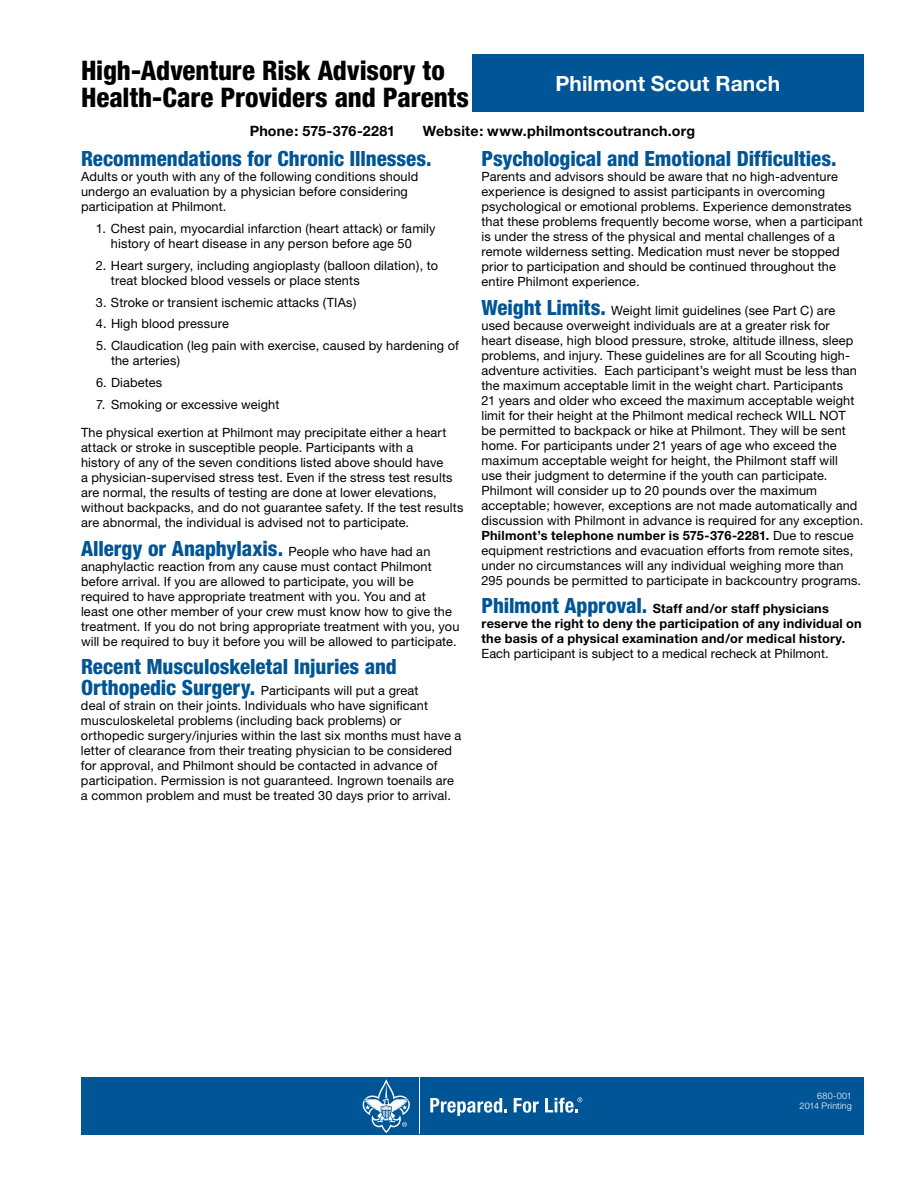
<style>
.page{position:relative;width:918px;height:1188px;background:#fff}
.page>*{position:absolute;margin:0;border:0;box-sizing:border-box;transform-origin:0 0}
.t1{font:800 condensed 27px/27px "Helvetica Neue";letter-spacing:-.005em;color:#000}
.t2{font:800 condensed 21px "Helvetica Neue";letter-spacing:-.005em;color:#005596}
.t3{font:700 21px "Helvetica Neue";letter-spacing:.005em;color:#fff}
.t4{font:700 14.25px "Helvetica Neue";letter-spacing:.015em;color:#000}
.t5{font:12.75px/15px "Helvetica Neue";letter-spacing:.01em;color:#000}
.t6{font:700 12.75px/15px "Helvetica Neue";letter-spacing:.015em;color:#000}
.t7{font:300 9px/10.5px "Helvetica Neue";letter-spacing:.02em;color:#fff;text-align:right}
.s1{font-weight:400;font-stretch:normal;font-size:12.75px;color:#000}
.s2{font-weight:800;font-stretch:condensed;font-size:21px;color:#005596}
.s3{font-weight:700}
</style>
<div class="page">
<div style="left:81px;top:1077px;width:783px;height:58px;background:#005596"></div>
<svg style="left:430px;top:1098px;width:77px;height:18px"></svg>
<svg style="left:514px;top:1098px;width:25px;height:15px"></svg>
<hr style="left:419px;top:1077px;width:1px;height:57px;background:#fff">
<svg style="left:363px;top:1079px;width:47px;height:54px"></svg>
<svg style="left:545px;top:1097px;width:37px;height:16px"></svg>
<div style="left:472px;top:54px;width:392px;height:58px;background:#005596"></div>
<h1 class="t1" style="left:81px;top:57px;width:390px">High-Adventure Risk Advisory to<br>Health-Care Providers and Parents</h1>
<h2 class="t3" style="left:556px;top:71px;width:226px">Philmont Scout Ranch</h2>
<p class="t4" style="left:250px;top:122px;width:147px">Phone: 575-376-2281</p>
<p class="t4" style="left:423px;top:122px;width:274px">Website: www.philmontscoutranch.org</p>
<h2 class="t2" style="left:81px;top:146px;width:352px">Recommendations for Chronic Illnesses.</h2>
<p class="t5" style="left:81px;top:169px;width:339px">Adults or youth with any of the following conditions should undergo an evaluation by a physician before considering participation at Philmont.</p>
<p class="t5" style="left:111px;top:221px;width:326px;text-indent:-15px">1. Chest pain, myocardial infarction (heart attack) or family history of heart disease in any person before age 50</p>
<p class="t5" style="left:111px;top:258px;width:329px;text-indent:-15px">2. Heart surgery, including angioplasty (balloon dilation), to treat blocked blood vessels or place stents</p>
<p class="t5" style="left:96px;top:294px;width:262px">3. Stroke or transient ischemic attacks (TIAs)</p>
<p class="t5" style="left:96px;top:316px;width:134px">4. High blood pressure</p>
<p class="t5" style="left:111px;top:338px;width:349px;text-indent:-15px">5. Claudication (leg pain with exercise, caused by hardening of the arteries)</p>
<p class="t5" style="left:96px;top:375px;width:68px">6. Diabetes</p>
<p class="t5" style="left:96px;top:396px;width:185px">7. Smoking or excessive weight</p>
<p class="t5" style="left:81px;top:425px;width:384px">The physical exertion at Philmont may precipitate either a heart attack or stroke in susceptible people. Participants with a<br>history of any of the seven conditions listed above should have<br>a physician-supervised stress test. Even if the stress test results are normal, the results of testing are done at lower elevations, without backpacks, and do not guarantee safety. If the test results are abnormal, the individual is advised not to participate.</p>
<h2 class="t2" style="left:81px;top:535px;width:351px">Allergy or Anaphylaxis. <span class="s1">People who have had an</span></h2>
<p class="t5" style="left:81px;top:558px;width:380px">anaphylactic reaction from any cause must contact Philmont before arrival. If you are allowed to participate, you will be required to have appropriate treatment with you. You and at<br>least one other member of your crew must know how to give the treatment. If you do not bring appropriate treatment with you, you will be required to buy it before you will be allowed to participate.</p>
<h2 class="t2" style="left:81px;top:654px;width:317px">Recent Musculoskeletal Injuries and</h2>
<p class="t5" style="left:81px;top:683px;width:382px"><span class="s2">Orthopedic Surgery.</span> Participants will put a great<br>deal of strain on their joints. Individuals who have significant musculoskeletal problems (including back problems) or orthopedic surgery/injuries within the last six months must have a letter of clearance from their treating physician to be considered for approval, and Philmont should be contacted in advance of participation. Permission is not guaranteed. Ingrown toenails are a common problem and must be treated 30 days prior to arrival.</p>
<h2 class="t2" style="left:482px;top:146px;width:357px">Psychological and Emotional Difficulties.</h2>
<p class="t5" style="left:482px;top:169px;width:383px">Parents and advisors should be aware that no high-adventure experience is designed to assist participants in overcoming psychological or emotional problems. Experience demonstrates that these problems frequently become worse, when a participant is under the stress of the physical and mental challenges of a remote wilderness setting. Medication must never be stopped prior to participation and should be continued throughout the entire Philmont experience.</p>
<p class="t5" style="left:481px;top:303px;width:383px"><span class="s2">Weight Limits.</span> Weight limit guidelines (see Part C) are used because overweight individuals are at a greater risk for<br>heart disease, high blood pressure, stroke, altitude illness, sleep problems, and injury. These guidelines are for all Scouting high&shy;adventure activities. Each participant’s weight must be less than the maximum acceptable limit in the weight chart. Participants<br>21 years and older who exceed the maximum acceptable weight limit for their height at the Philmont medical recheck WILL NOT be permitted to backpack or hike at Philmont. They will be sent home. For participants under 21 years of age who exceed the maximum acceptable weight for height, the Philmont staff will<br>use their judgment to determine if the youth can participate.<br>Philmont will consider up to 20 pounds over the maximum acceptable; however, exceptions are not made automatically and discussion with Philmont in advance is required for any exception.<br><span class="s3">Philmont’s telephone number is 575-376-2281.</span> Due to rescue equipment restrictions and evacuation efforts from remote sites, under no circumstances will any individual weighing more than 295 pounds be permitted to participate in backcountry programs.</p>
<p class="t6" style="left:481px;top:601px;width:382px"><span class="s2">Philmont Approval.</span> Staff and/or staff physicians reserve the right to deny the participation of any individual on the basis of a physical examination and/or medical history.</p>
<p class="t5" style="left:481px;top:646px;width:349px">Each participant is subject to a medical recheck at Philmont.</p>
<p class="t7" style="left:800px;top:1090px;width:54px">680-001<br>2014 Printing</p>
</div>
